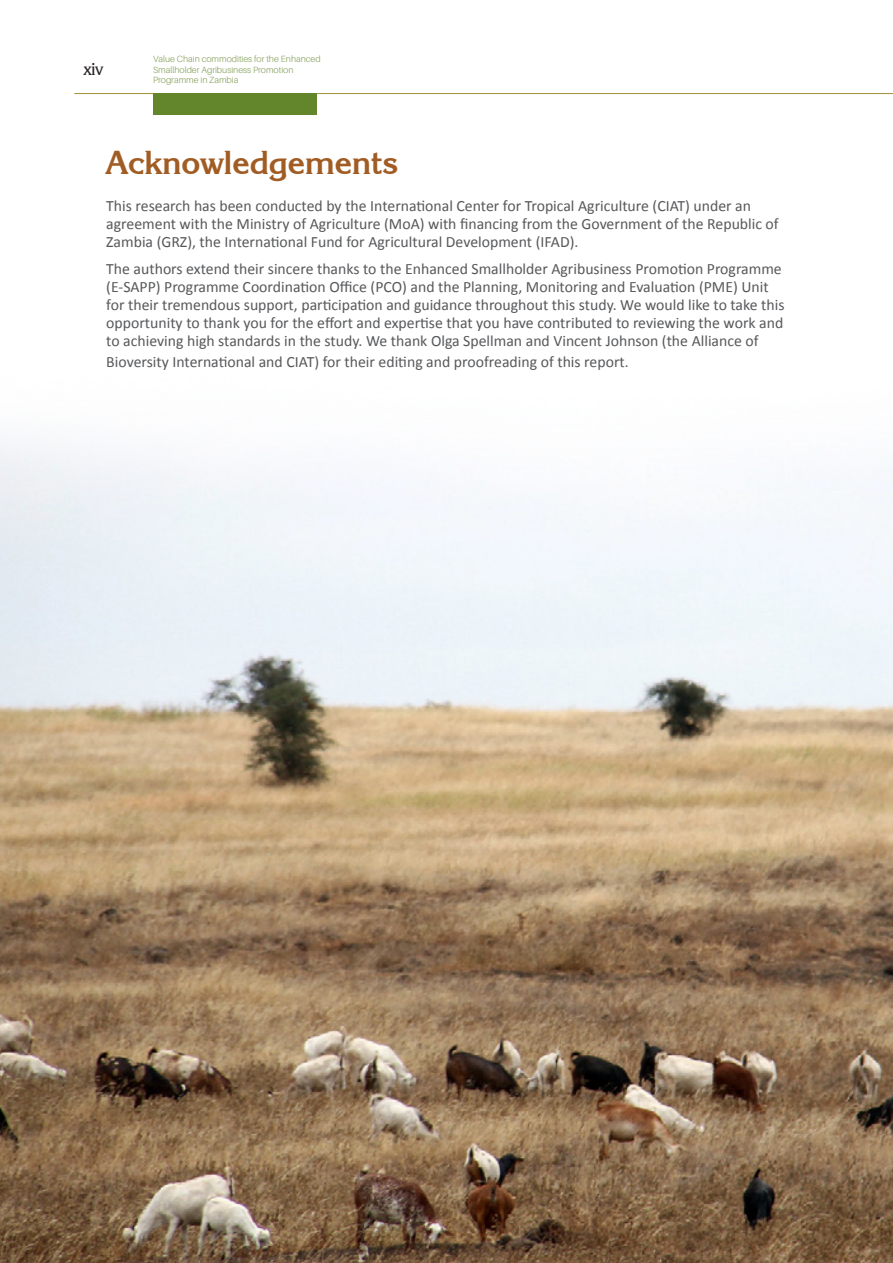
<style>
.page{position:relative;width:893px;height:1263px;background:#fff}
.page>*{position:absolute;margin:0;border:0;box-sizing:border-box;transform-origin:0 0}
.HEADING_ID_F{font:700 33px "Korinna IT Cby BT";color:#a15c24}
.t1{font:18px "Korinna IT Cby BT";color:#231f20}
.MAIN_TEXT{font:15.75px/18.1px "Calibri";color:#57585a}
.t2{font:300 9px/10.4px "Aileron";color:#829e56}
</style>
<div class="page">
<hr style="left:74px;top:93px;width:819px;height:1px;background:#a18f32">
<div style="left:153px;top:94px;width:163px;height:21px;background:#63862c"></div>
<img style="left:0;top:441px;width:893px;height:822px">
<p class="t1" style="left:84px;top:57px;width:21px">xiv</p>
<p class="t2" style="left:153px;top:54px;width:169px">Value Chain commodities for the Enhanced<br>Smallholder Agribusiness Promotion<br>Programme in Zambia</p>
<p class="HEADING_ID_F" style="left:106px;top:142px;width:294px">Acknowledgements</p>
<p class="MAIN_TEXT" style="left:106px;top:197px;width:674px">This research has been conducted by the International Center for Tropical Agriculture (CIAT) under an agreement with the Ministry of Agriculture (MoA) with financing from the Government of the Republic of<br>Zambia (GRZ), the International Fund for Agricultural Development (IFAD).</p>
<p class="MAIN_TEXT" style="left:106px;top:260px;width:680px">The authors extend their sincere thanks to the Enhanced Smallholder Agribusiness Promotion Programme (E-SAPP) Programme Coordination Office (PCO) and the Planning, Monitoring and Evaluation (PME) Unit for their tremendous support, participation and guidance throughout this study. We would like to take this opportunity to thank you for the effort and expertise that you have contributed to reviewing the work and to achieving high standards in the study. We thank Olga Spellman and Vincent Johnson (the Alliance of</p>
<p class="MAIN_TEXT" style="left:106px;top:353px;width:524px">Bioversity International and CIAT) for their editing and proofreading of this report.</p>
</div>
